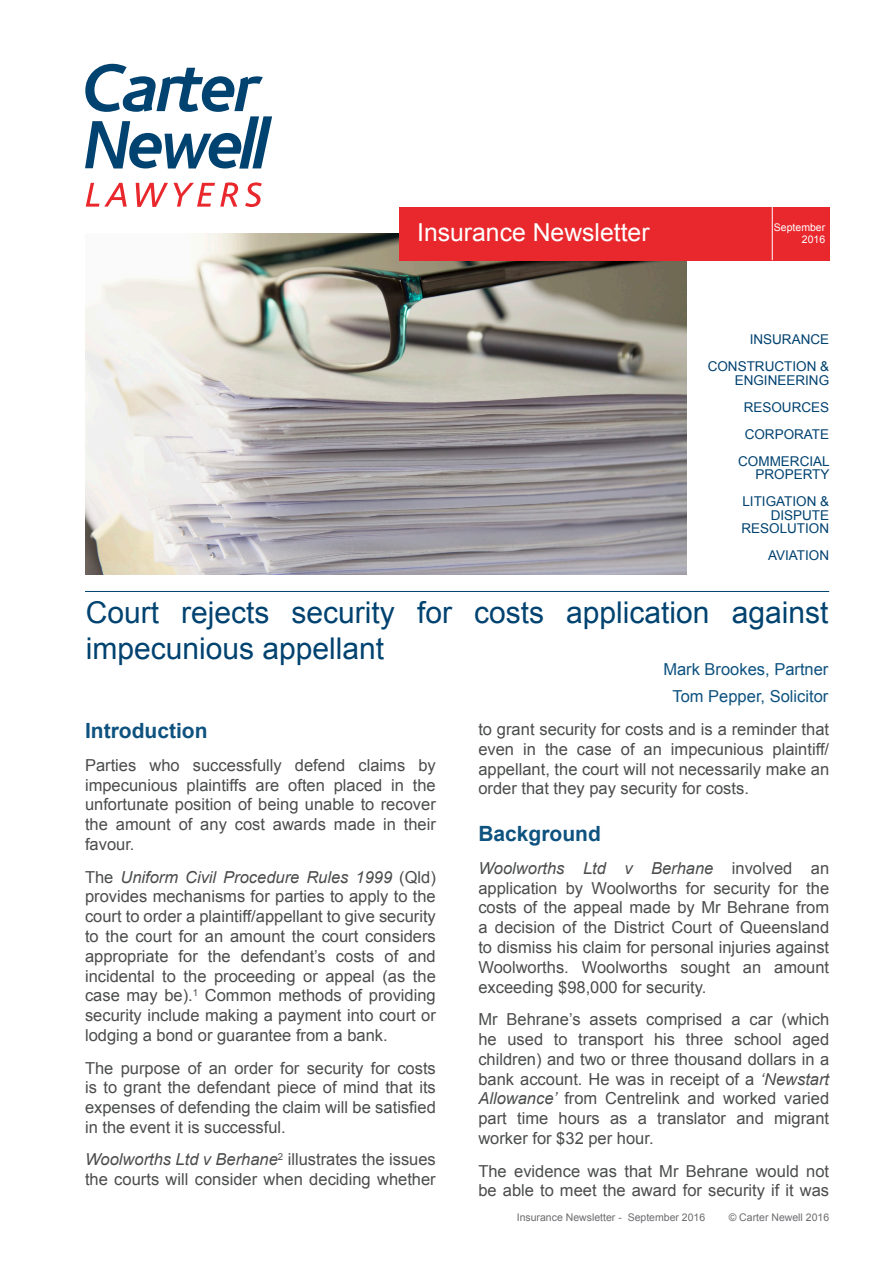
<style>
.page{position:relative;width:893px;height:1263px;background:#fff}
.page>*{position:absolute;margin:0;border:0;box-sizing:border-box;transform-origin:0 0}
.Main_Title{font:30px/36px "Arial";color:#004270}
.t1{font:24.75px "Arial";color:#fff}
.Sub_title_1{font:700 21px "Arial";color:#0e527f}
.content{font:16.5px/19.8px "Arial";color:#4b4c4d;text-align:justify}
.Author_credit{font:16.5px "Arial";color:#0e527f}
.t2{font:13.5px/27px "Arial";color:#004270;text-align:right}
.t3{font:10.5px "Arial";color:#6c6d70}
.t4{font:10.5px/12px "Arial";color:#fff;text-align:right}
.s1{font-style:italic}
</style>
<div class="page">
<img style="left:85px;top:234px;width:601px;height:340px">
<svg style="left:86px;top:183px;width:41px;height:24px"></svg>
<svg style="left:245px;top:182px;width:17px;height:25px"></svg>
<svg style="left:136px;top:182px;width:102px;height:25px"></svg>
<svg style="left:85px;top:64px;width:187px;height:104px"></svg>
<hr style="left:85px;top:591px;width:744px;height:1px;background:#004270">
<div style="left:399px;top:207px;width:431px;height:53px;background:#e9282d"></div>
<hr style="left:772px;top:207px;width:1px;height:53px;background:#fff">
<h2 class="t1" style="left:417px;top:216px;width:234px">Insurance Newsletter</h2>
<p class="t4" style="left:774px;top:222px;width:53px">September<br>2016</p>
<p class="t2" style="left:708px;top:326px;width:123px">INSURANCE<br>CONSTRUCTION &amp;</p>
<p class="t2" style="left:735px;top:367px;width:97px">ENGINEERING<br>RESOURCES<br>CORPORATE<br>COMMERCIAL</p>
<p class="t2" style="left:742px;top:461px;width:89px">PROPERTY<br>LITIGATION &amp;</p>
<p class="t2" style="left:741px;top:508px;width:89px;line-height:13.5px">DISPUTE<br>RESOLUTION</p>
<p class="t2" style="left:768px;top:542px;width:63px">AVIATION</p>
<p class="Main_Title" style="left:86px;top:595px;width:744px">Court rejects security for costs application against impecunious appellant</p>
<p class="Author_credit" style="left:663px;top:659px;width:167px">Mark Brookes, Partner</p>
<p class="Author_credit" style="left:672px;top:685px;width:157px">Tom Pepper, Solicitor</p>
<p class="Sub_title_1" style="left:85px;top:717px;width:124px">Introduction</p>
<p class="content" style="left:85px;top:755px;width:352px">Parties who successfully defend claims by impecunious plaintiffs are often placed in the unfortunate position of being unable to recover the amount of any cost awards made in their favour.</p>
<p class="content" style="left:85px;top:867px;width:352px">The <span class="s1">Uniform Civil Procedure Rules 1999</span> (Qld) provides mechanisms for parties to apply to the court to order a plaintiff/appellant to give security to the court for an amount the court considers appropriate for the defendant’s costs of and incidental to the proceeding or appeal (as the case may be).<sup>1</sup> Common methods of providing security include making a payment into court or lodging a bond or guarantee from a bank.</p>
<p class="content" style="left:85px;top:1058px;width:352px">The purpose of an order for security for costs is to grant the defendant piece of mind that its expenses of defending the claim will be satisfied in the event it is successful.</p>
<p class="content" style="left:85px;top:1150px;width:352px"><span class="s1">Woolworths Ltd v Berhane</span><sup>2</sup> illustrates the issues the courts will consider when deciding whether</p>
<p class="content" style="left:478px;top:719px;width:352px">to grant security for costs and is a reminder that even in the case of an impecunious plaintiff/ appellant, the court will not necessarily make an order that they pay security for costs.</p>
<p class="Sub_title_1" style="left:478px;top:820px;width:124px">Background</p>
<p class="content" style="left:478px;top:858px;width:352px"><span class="s1">Woolworths Ltd v Berhane</span> involved an application by Woolworths for security for the costs of the appeal made by Mr Behrane from a decision of the District Court of Queensland to dismiss his claim for personal injuries against Woolworths. Woolworths sought an amount exceeding $98,000 for security.</p>
<p class="content" style="left:478px;top:1010px;width:352px">Mr Behrane’s assets comprised a car (which he used to transport his three school aged children) and two or three thousand dollars in a bank account. He was in receipt of a <span class="s1">‘Newstart Allowance’</span> from Centrelink and worked varied part time hours as a translator and migrant worker for $32 per hour.</p>
<p class="content" style="left:478px;top:1161px;width:352px">The evidence was that Mr Behrane would not be able to meet the award for security if it was</p>
<p class="t3" style="left:517px;top:1210px;width:190px">Insurance Newsletter - September 2016</p>
<p class="t3" style="left:729px;top:1210px;width:102px">© Carter Newell 2016</p>
</div>
